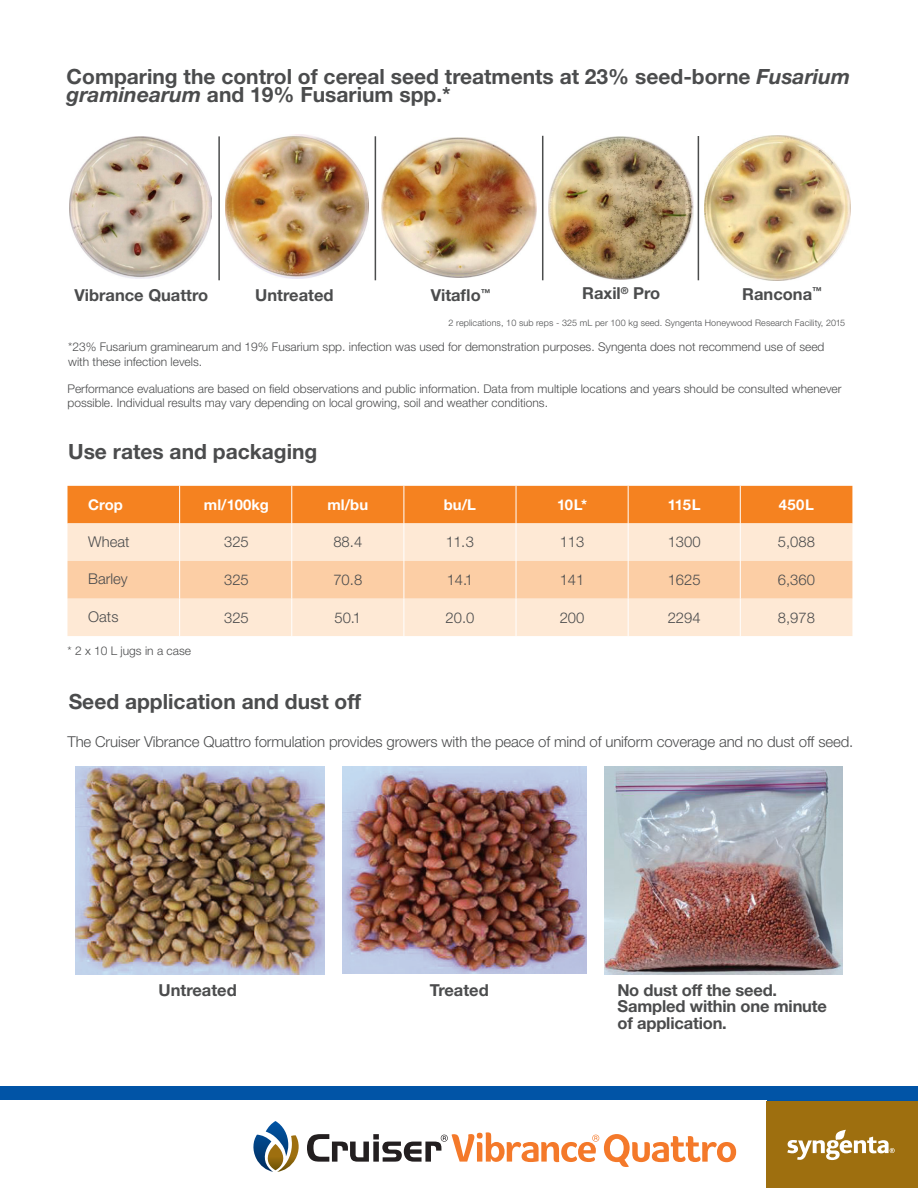
<style>
.page{position:relative;width:918px;height:1188px;background:#fff}
.page>*{position:absolute;margin:0;border:0;box-sizing:border-box;transform-origin:0 0}
.Subhead{font:700 21px/18px "Helvetica Neue LT Std";color:#4b4c4d}
.t1{font:700 16.5px/16.5px "Helvetica Neue LT Std";letter-spacing:-.01em;color:#4b4c4d}
.Subhead-2{font:300 15px "Helvetica Neue LT Std";letter-spacing:-.01em;color:#4b4c4d}
.t2{font:300 14.85px "Helvetica Neue LT Std";color:#4b4c4d}
.t3{font:700 14.85px "Helvetica Neue LT Std";color:#fff}
.t4{font:300 12px/14.4px "Helvetica Neue LT Std";color:#4b4c4d}
.t5{font:300 9px "Helvetica Neue LT Std";letter-spacing:.01em;color:#4b4c4d}
.s1{font-style:italic}
</style>
<div class="page">
<div style="left:68px;top:486px;width:784px;height:37px;background:#f58220"></div>
<div style="left:68px;top:523px;width:784px;height:113px;background:#fee9d5"></div>
<div style="left:68px;top:561px;width:784px;height:38px;background:#fccea5"></div>
<hr style="left:179px;top:486px;width:1px;height:37px;background:#fff">
<hr style="left:291px;top:486px;width:1px;height:37px;background:#fff">
<hr style="left:404px;top:486px;width:1px;height:37px;background:#fff">
<hr style="left:516px;top:486px;width:1px;height:37px;background:#fff">
<hr style="left:628px;top:486px;width:1px;height:37px;background:#fff">
<hr style="left:740px;top:486px;width:1px;height:37px;background:#fff">
<hr style="left:179px;top:523px;width:1px;height:38px;background:#fff">
<hr style="left:291px;top:523px;width:1px;height:38px;background:#fff">
<hr style="left:404px;top:523px;width:1px;height:38px;background:#fff">
<hr style="left:516px;top:523px;width:1px;height:38px;background:#fff">
<hr style="left:628px;top:523px;width:1px;height:38px;background:#fff">
<hr style="left:740px;top:523px;width:1px;height:38px;background:#fff">
<hr style="left:179px;top:561px;width:1px;height:38px;background:#fff">
<hr style="left:291px;top:561px;width:1px;height:38px;background:#fff">
<hr style="left:404px;top:561px;width:1px;height:38px;background:#fff">
<hr style="left:516px;top:561px;width:1px;height:38px;background:#fff">
<hr style="left:628px;top:561px;width:1px;height:38px;background:#fff">
<hr style="left:740px;top:561px;width:1px;height:38px;background:#fff">
<hr style="left:179px;top:599px;width:1px;height:37px;background:#fff">
<hr style="left:291px;top:599px;width:1px;height:37px;background:#fff">
<hr style="left:404px;top:599px;width:1px;height:37px;background:#fff">
<hr style="left:516px;top:599px;width:1px;height:37px;background:#fff">
<hr style="left:628px;top:599px;width:1px;height:37px;background:#fff">
<hr style="left:740px;top:599px;width:1px;height:37px;background:#fff">
<img style="left:604px;top:767px;width:238px;height:207px">
<img style="left:76px;top:767px;width:249px;height:207px">
<img style="left:342px;top:767px;width:244px;height:206px">
<img style="left:69px;top:137px;width:143px;height:141px">
<img style="left:226px;top:135px;width:143px;height:144px">
<img style="left:381px;top:137px;width:155px;height:140px">
<img style="left:549px;top:136px;width:144px;height:143px">
<img style="left:704px;top:135px;width:146px;height:145px">
<hr style="left:218px;top:136px;width:2px;height:144px;background:#4b4c4d">
<hr style="left:375px;top:136px;width:1px;height:144px;background:#4b4c4d">
<hr style="left:542px;top:136px;width:1px;height:144px;background:#4b4c4d">
<hr style="left:698px;top:136px;width:1px;height:144px;background:#4b4c4d">
<div style="left:0;top:1086px;width:918px;height:15px;background:#0154a6"></div>
<div style="left:766px;top:1101px;width:152px;height:87px;background:#9e6f0f"></div>
<svg style="left:787px;top:1130px;width:108px;height:30px"></svg>
<svg style="left:253px;top:1121px;width:46px;height:51px"></svg>
<svg style="left:307px;top:1132px;width:429px;height:35px"></svg>
<p class="Subhead" style="left:67px;top:67px;width:785px">Comparing the control of cereal seed treatments at 23% seed-borne <span class="s1">Fusarium graminearum</span> and 19% Fusarium spp.*</p>
<p class="t1" style="left:74px;top:286px;width:135px">Vibrance Quattro</p>
<p class="t1" style="left:255px;top:287px;width:80px">Untreated</p>
<p class="t1" style="left:431px;top:287px;width:61px">Vitaflo<sup>™</sup></p>
<p class="t1" style="left:582px;top:285px;width:80px">Raxil<sup>®</sup> Pro</p>
<p class="t1" style="left:742px;top:285px;width:81px">Rancona<sup>™</sup></p>
<p class="t5" style="left:449px;top:317px;width:398px">2 replications, 10 sub reps - 325 mL per 100 kg seed. Syngenta Honeywood Research Facility, 2015</p>
<p class="t4" style="left:68px;top:340px;width:758px">*23% Fusarium graminearum and 19% Fusarium spp. infection was used for demonstration purposes. Syngenta does not recommend use of seed with these infection levels.</p>
<p class="t4" style="left:68px;top:381px;width:776px">Performance evaluations are based on field observations and public information. Data from multiple locations and years should be consulted whenever possible. Individual results may vary depending on local growing, soil and weather conditions.</p>
<p class="Subhead" style="left:68px;top:442px;width:251px">Use rates and packaging</p>
<p class="t3" style="left:88px;top:495px;width:36px">Crop</p>
<p class="t3" style="left:204px;top:495px;width:67px">ml/100kg</p>
<p class="t3" style="left:328px;top:495px;width:42px">ml/bu</p>
<p class="t3" style="left:444px;top:495px;width:34px">bu/L</p>
<p class="t3" style="left:557px;top:495px;width:31px">10L*</p>
<p class="t3" style="left:668px;top:495px;width:34px">115L</p>
<p class="t3" style="left:779px;top:495px;width:37px">450L</p>
<p class="t2" style="left:88px;top:533px;width:43px">Wheat</p>
<p class="t2" style="left:224px;top:533px;width:26px">325</p>
<p class="t2" style="left:333px;top:533px;width:30px">88.4</p>
<p class="t2" style="left:446px;top:533px;width:30px">11.3</p>
<p class="t2" style="left:560px;top:533px;width:26px">113</p>
<p class="t2" style="left:668px;top:533px;width:34px">1300</p>
<p class="t2" style="left:778px;top:533px;width:39px">5,088</p>
<p class="t2" style="left:88px;top:570px;width:41px">Barley</p>
<p class="t2" style="left:224px;top:571px;width:26px">325</p>
<p class="t2" style="left:333px;top:571px;width:30px">70.8</p>
<p class="t2" style="left:447px;top:571px;width:28px">14.1</p>
<p class="t2" style="left:560px;top:571px;width:26px">141</p>
<p class="t2" style="left:668px;top:571px;width:34px">1625</p>
<p class="t2" style="left:778px;top:571px;width:39px">6,360</p>
<p class="t2" style="left:88px;top:607px;width:32px">Oats</p>
<p class="t2" style="left:224px;top:608px;width:26px">325</p>
<p class="t2" style="left:334px;top:608px;width:28px">50.1</p>
<p class="t2" style="left:446px;top:608px;width:30px">20.0</p>
<p class="t2" style="left:560px;top:608px;width:26px">200</p>
<p class="t2" style="left:668px;top:608px;width:34px">2294</p>
<p class="t2" style="left:778px;top:608px;width:39px">8,978</p>
<p class="t4" style="left:68px;top:644px;width:125px">* 2 x 10 L jugs in a case</p>
<p class="Subhead" style="left:69px;top:692px;width:294px">Seed application and dust off</p>
<p class="Subhead-2" style="left:68px;top:732px;width:787px">The Cruiser Vibrance Quattro formulation provides growers with the peace of mind of uniform coverage and no dust off seed.</p>
<p class="t1" style="left:159px;top:981px;width:80px">Untreated</p>
<p class="t1" style="left:430px;top:982px;width:60px">Treated</p>
<p class="t1" style="left:617px;top:981px;width:211px">No dust off the seed.<br>Sampled within one minute of application.</p>
</div>
